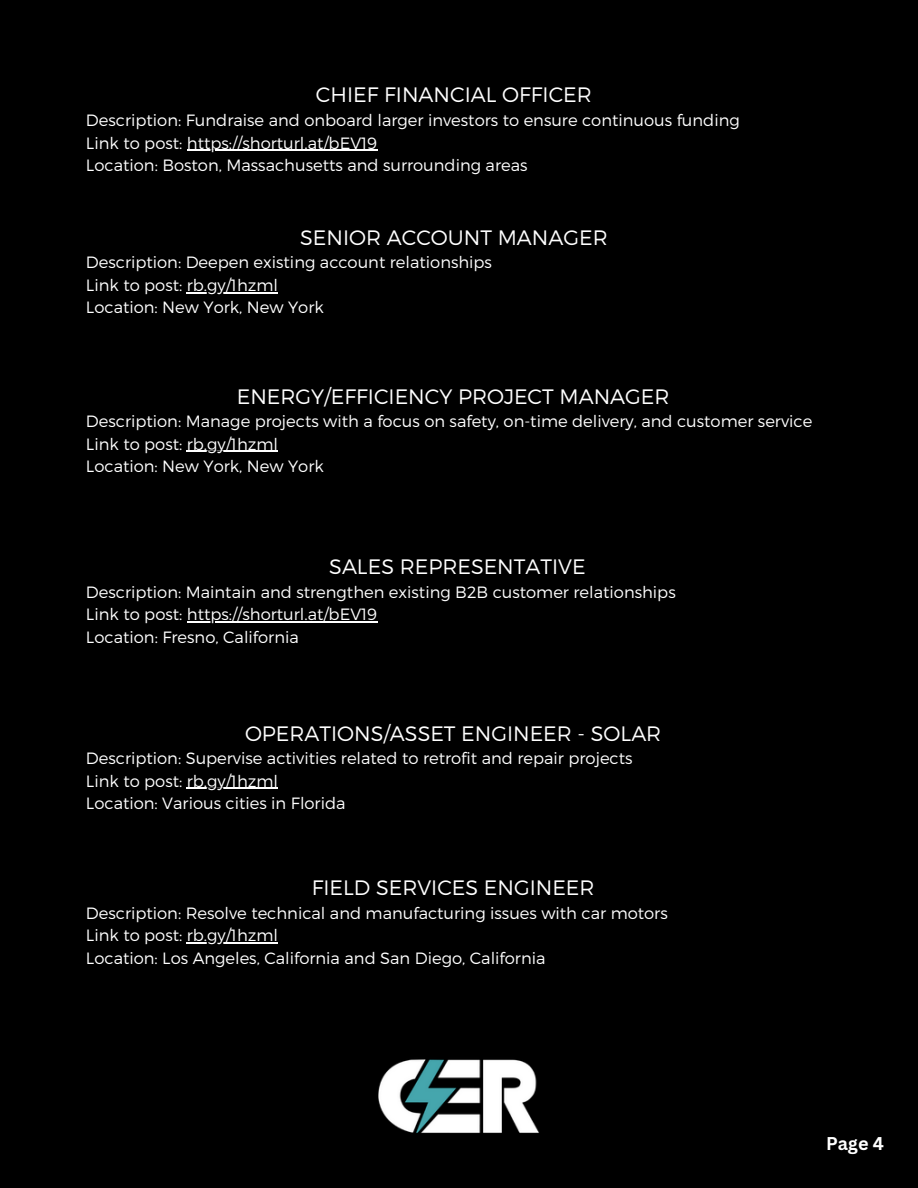
<style>
.page{position:relative;width:918px;height:1188px;background:#000}
.page>*{position:absolute;margin:0;border:0;box-sizing:border-box;transform-origin:0 0}
.t1{font:300 20.85px "Montserrat";color:#fff}
.t2{font:700 18px "Canva Sans";color:#fff}
.t3{font:300 16.35px "Montserrat";color:#fff}
</style>
<div class="page">
<hr style="left:187px;top:150px;width:190px;height:1px;background:#fff">
<hr style="left:187px;top:292px;width:91px;height:1px;background:#fff">
<hr style="left:187px;top:451px;width:91px;height:1px;background:#fff">
<hr style="left:187px;top:621px;width:190px;height:2px;background:#fff">
<hr style="left:187px;top:788px;width:91px;height:1px;background:#fff">
<hr style="left:187px;top:942px;width:91px;height:1px;background:#fff">
<img style="left:378px;top:1059px;width:161px;height:74px">
<p class="t1" style="left:316px;top:81px;width:278px">CHIEF FINANCIAL OFFICER</p>
<p class="t3" style="left:86px;top:110px;width:655px">Description: Fundraise and onboard larger investors to ensure continuous funding</p>
<p class="t3" style="left:86px;top:132px;width:293px">Link to post: https://shorturl.at/bEV19</p>
<p class="t3" style="left:86px;top:154px;width:443px">Location: Boston, Massachusetts and surrounding areas</p>
<p class="t1" style="left:300px;top:224px;width:309px">SENIOR ACCOUNT MANAGER</p>
<p class="t3" style="left:86px;top:252px;width:408px">Description: Deepen existing account relationships</p>
<p class="t3" style="left:86px;top:274px;width:194px">Link to post: rb.gy/1hzml</p>
<p class="t3" style="left:86px;top:297px;width:239px">Location: New York, New York</p>
<p class="t1" style="left:237px;top:383px;width:434px">ENERGY/EFFICIENCY PROJECT MANAGER</p>
<p class="t3" style="left:86px;top:411px;width:728px">Description: Manage projects with a focus on safety, on-time delivery, and customer service</p>
<p class="t3" style="left:86px;top:433px;width:194px">Link to post: rb.gy/1hzml</p>
<p class="t3" style="left:86px;top:456px;width:239px">Location: New York, New York</p>
<p class="t1" style="left:329px;top:553px;width:258px">SALES REPRESENTATIVE</p>
<p class="t3" style="left:86px;top:582px;width:591px">Description: Maintain and strengthen existing B2B customer relationships</p>
<p class="t3" style="left:86px;top:604px;width:293px">Link to post: https://shorturl.at/bEV19</p>
<p class="t3" style="left:86px;top:626px;width:214px">Location: Fresno, California</p>
<p class="t1" style="left:245px;top:720px;width:418px">OPERATIONS/ASSET ENGINEER - SOLAR</p>
<p class="t3" style="left:86px;top:748px;width:548px">Description: Supervise activities related to retrofit and repair projects</p>
<p class="t3" style="left:86px;top:770px;width:194px">Link to post: rb.gy/1hzml</p>
<p class="t3" style="left:86px;top:793px;width:261px">Location: Various cities in Florida</p>
<p class="t1" style="left:312px;top:874px;width:284px">FIELD SERVICES ENGINEER</p>
<p class="t3" style="left:86px;top:902px;width:583px">Description: Resolve technical and manufacturing issues with car motors</p>
<p class="t3" style="left:86px;top:925px;width:194px">Link to post: rb.gy/1hzml</p>
<p class="t3" style="left:86px;top:947px;width:461px">Location: Los Angeles, California and San Diego, California</p>
<p class="t2" style="left:826px;top:1130px;width:59px">Page 4</p>
</div>
